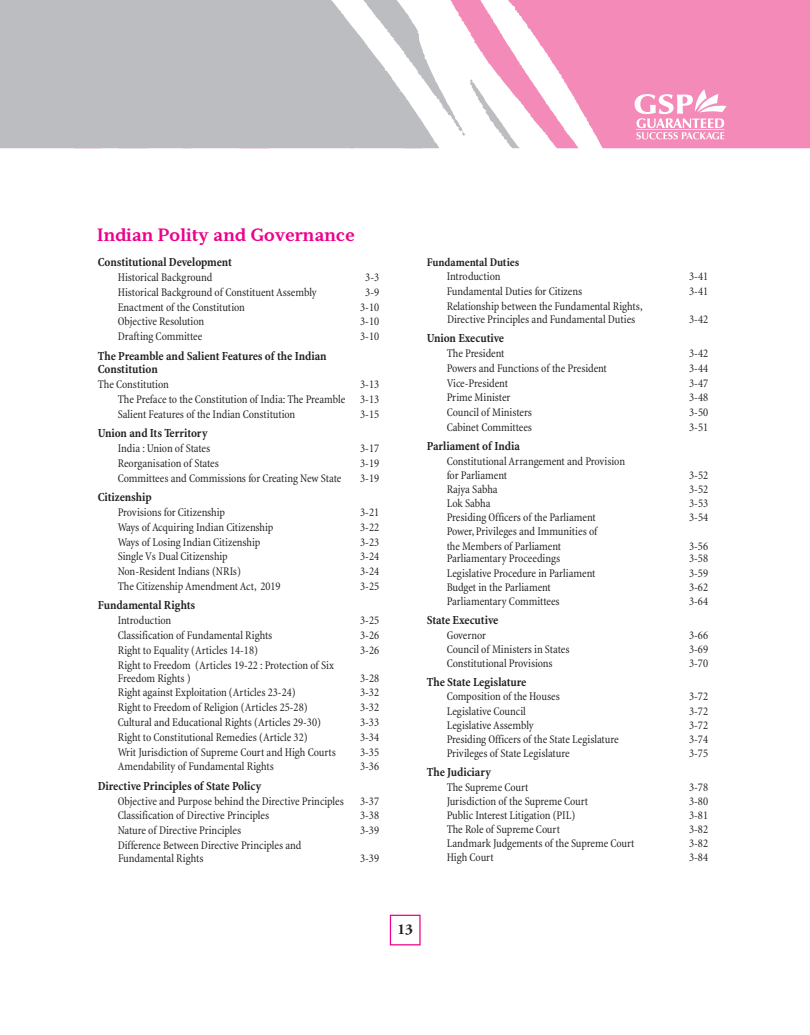
<style>
.page{position:relative;width:810px;height:1035px;background:#fff}
.page>*{position:absolute;margin:0;border:0;box-sizing:border-box;transform-origin:0 0}
.t1{font:700 17.5px "Serif 6 Beta";color:#ec008c}
.t2{font:700 15px "Adobe Garamond Pro";color:#231f20}
.t3{font:700 condensed 12.5px/13.9px "Minion";color:#231f20}
.t4{font:condensed 11.88px/12.9px "Minion";color:#231f20}
.t5{font:700 condensed 11.88px "Minion";color:#231f20}
</style>
<div class="page">
<svg style="left:599px;top:141px;width:211px;height:7px"></svg>
<svg style="left:422px;top:0;width:157px;height:148px"></svg>
<svg style="left:509px;top:0;width:301px;height:141px;background:#f498c1"></svg>
<div style="left:0;top:0;width:422px;height:148px;background:#bbbdc0"></div>
<div style="left:390px;top:915px;width:31px;height:30px;border:1px solid #ec008c"></div>
<svg style="left:635px;top:89px;width:92px;height:50px"></svg>
<h1 class="t1" style="left:97px;top:228px;width:260px">Indian Polity and Governance</h1>
<p class="t3" style="left:98px;top:256px;width:135px">Constitutional Development</p>
<p class="t4" style="left:118px;top:272px;width:96px">Historical Background</p>
<p class="t4" style="left:365px;top:272px;width:15px">3-3</p>
<p class="t4" style="left:118px;top:286px;width:201px">Historical Background of Constituent Assembly</p>
<p class="t4" style="left:365px;top:286px;width:15px">3-9</p>
<p class="t4" style="left:118px;top:301px;width:129px">Enactment of the Constitution</p>
<p class="t4" style="left:360px;top:301px;width:20px">3-10</p>
<p class="t4" style="left:118px;top:316px;width:88px">Objective Resolution</p>
<p class="t4" style="left:360px;top:316px;width:20px">3-10</p>
<p class="t4" style="left:118px;top:331px;width:86px">Drafting Committee</p>
<p class="t4" style="left:360px;top:331px;width:20px">3-10</p>
<p class="t3" style="left:98px;top:349px;width:230px">The Preamble and Salient Features of the Indian<br>Constitution</p>
<p class="t4" style="left:98px;top:379px;width:72px">The Constitution</p>
<p class="t4" style="left:118px;top:378px;width:263px;line-height:14.8px;text-align:justify;text-indent:242px">3-13<br>The Preface to the Constitution of India: The Preamble 3-13<br>Salient Features of the Indian Constitution</p>
<p class="t4" style="left:360px;top:409px;width:20px">3-15</p>
<p class="t3" style="left:98px;top:427px;width:111px">Union and Its Territory</p>
<p class="t4" style="left:118px;top:443px;width:94px">India : Union of States</p>
<p class="t4" style="left:360px;top:443px;width:20px">3-17</p>
<p class="t4" style="left:118px;top:458px;width:103px">Reorganisation of States</p>
<p class="t4" style="left:360px;top:458px;width:20px">3-19</p>
<p class="t4" style="left:118px;top:472px;width:225px">Committees and Commissions for Creating New State</p>
<p class="t4" style="left:360px;top:472px;width:20px">3-19</p>
<p class="t3" style="left:98px;top:491px;width:55px">Citizenship</p>
<p class="t4" style="left:118px;top:507px;width:109px">Provisions for Citizenship</p>
<p class="t4" style="left:360px;top:507px;width:20px">3-21</p>
<p class="t4" style="left:118px;top:521px;width:157px">Ways of Acquiring Indian Citizenship</p>
<p class="t4" style="left:360px;top:521px;width:20px">3-22</p>
<p class="t4" style="left:118px;top:536px;width:144px">Ways of Losing Indian Citizenship</p>
<p class="t4" style="left:360px;top:536px;width:20px">3-23</p>
<p class="t4" style="left:118px;top:551px;width:112px">Single Vs Dual Citizenship</p>
<p class="t4" style="left:360px;top:551px;width:20px">3-24</p>
<p class="t4" style="left:118px;top:566px;width:125px">Non-Resident Indians (NRIs)</p>
<p class="t4" style="left:360px;top:566px;width:20px">3-24</p>
<p class="t4" style="left:118px;top:581px;width:164px">The Citizenship Amendment Act, 2019</p>
<p class="t4" style="left:360px;top:581px;width:20px">3-25</p>
<p class="t3" style="left:98px;top:599px;width:99px">Fundamental Rights</p>
<p class="t4" style="left:118px;top:615px;width:55px">Introduction</p>
<p class="t4" style="left:360px;top:615px;width:20px">3-25</p>
<p class="t4" style="left:118px;top:630px;width:156px">Classification of Fundamental Rights</p>
<p class="t4" style="left:360px;top:630px;width:20px">3-26</p>
<p class="t4" style="left:118px;top:645px;width:142px">Right to Equality (Articles 14-18)</p>
<p class="t4" style="left:360px;top:645px;width:20px">3-26</p>
<p class="t4" style="left:118px;top:659px;width:218px">Right to Freedom (Articles 19-22 : Protection of Six<br>Freedom Rights )</p>
<p class="t4" style="left:360px;top:672px;width:20px">3-28</p>
<p class="t4" style="left:118px;top:687px;width:180px">Right against Exploitation (Articles 23-24)</p>
<p class="t4" style="left:360px;top:687px;width:20px">3-32</p>
<p class="t4" style="left:118px;top:702px;width:191px">Right to Freedom of Religion (Articles 25-28)</p>
<p class="t4" style="left:360px;top:702px;width:20px">3-32</p>
<p class="t4" style="left:118px;top:717px;width:205px">Cultural and Educational Rights (Articles 29-30)</p>
<p class="t4" style="left:360px;top:717px;width:20px">3-33</p>
<p class="t4" style="left:118px;top:731px;width:191px">Right to Constitutional Remedies (Article 32)</p>
<p class="t4" style="left:360px;top:731px;width:20px">3-34</p>
<p class="t4" style="left:118px;top:746px;width:220px">Writ Jurisdiction of Supreme Court and High Courts</p>
<p class="t4" style="left:360px;top:746px;width:20px">3-35</p>
<p class="t4" style="left:118px;top:761px;width:158px">Amendability of Fundamental Rights</p>
<p class="t4" style="left:360px;top:761px;width:20px">3-36</p>
<p class="t3" style="left:98px;top:780px;width:165px">Directive Principles of State Policy</p>
<p class="t4" style="left:118px;top:795px;width:228px">Objective and Purpose behind the Directive Principles</p>
<p class="t4" style="left:360px;top:795px;width:20px">3-37</p>
<p class="t4" style="left:118px;top:810px;width:153px">Classification of Directive Principles</p>
<p class="t4" style="left:360px;top:810px;width:20px">3-38</p>
<p class="t4" style="left:118px;top:825px;width:125px">Nature of Directive Principles</p>
<p class="t4" style="left:360px;top:825px;width:20px">3-39</p>
<p class="t4" style="left:118px;top:840px;width:185px">Difference Between Directive Principles and<br>Fundamental Rights</p>
<p class="t4" style="left:360px;top:853px;width:20px">3-39</p>
<p class="t5" style="left:427px;top:257px;width:94px">Fundamental Duties</p>
<p class="t4" style="left:447px;top:271px;width:55px">Introduction</p>
<p class="t4" style="left:689px;top:271px;width:20px">3-41</p>
<p class="t4" style="left:447px;top:286px;width:137px">Fundamental Duties for Citizens</p>
<p class="t4" style="left:689px;top:286px;width:20px">3-41</p>
<p class="t4" style="left:447px;top:301px;width:197px">Relationship between the Fundamental Rights,<br>Directive Principles and Fundamental Duties</p>
<p class="t4" style="left:689px;top:313px;width:20px">3-42</p>
<p class="t3" style="left:427px;top:332px;width:79px">Union Executive</p>
<p class="t4" style="left:447px;top:348px;width:59px">The President</p>
<p class="t4" style="left:689px;top:348px;width:20px">3-42</p>
<p class="t4" style="left:447px;top:362px;width:162px">Powers and Functions of the President</p>
<p class="t4" style="left:689px;top:362px;width:20px">3-44</p>
<p class="t4" style="left:447px;top:377px;width:63px">Vice-President</p>
<p class="t4" style="left:689px;top:377px;width:20px">3-47</p>
<p class="t4" style="left:447px;top:392px;width:65px">Prime Minister</p>
<p class="t4" style="left:689px;top:392px;width:20px">3-48</p>
<p class="t4" style="left:447px;top:407px;width:87px">Council of Ministers</p>
<p class="t4" style="left:689px;top:407px;width:20px">3-50</p>
<p class="t4" style="left:447px;top:422px;width:87px">Cabinet Committees</p>
<p class="t4" style="left:689px;top:422px;width:20px">3-51</p>
<p class="t3" style="left:427px;top:440px;width:95px">Parliament of India</p>
<p class="t4" style="left:447px;top:455px;width:180px;line-height:14.1px">Constitutional Arrangement and Provision for Parliament</p>
<p class="t4" style="left:689px;top:469px;width:20px">3-52</p>
<p class="t4" style="left:447px;top:484px;width:53px">Rajya Sabha</p>
<p class="t4" style="left:689px;top:484px;width:20px">3-52</p>
<p class="t4" style="left:447px;top:498px;width:45px">Lok Sabha</p>
<p class="t4" style="left:689px;top:498px;width:20px">3-53</p>
<p class="t4" style="left:447px;top:512px;width:150px">Presiding Officers of the Parliament</p>
<p class="t4" style="left:689px;top:512px;width:20px">3-54</p>
<p class="t4" style="left:447px;top:525px;width:152px;line-height:14.1px">Power, Privileges and Immunities of the Members of Parliament</p>
<p class="t4" style="left:689px;top:540px;width:20px">3-56</p>
<p class="t4" style="left:447px;top:553px;width:115px">Parliamentary Proceedings</p>
<p class="t4" style="left:689px;top:553px;width:20px">3-58</p>
<p class="t4" style="left:447px;top:567px;width:150px">Legislative Procedure in Parliament</p>
<p class="t4" style="left:689px;top:567px;width:20px">3-59</p>
<p class="t4" style="left:447px;top:581px;width:106px">Budget in the Parliament</p>
<p class="t4" style="left:689px;top:581px;width:20px">3-62</p>
<p class="t4" style="left:447px;top:596px;width:115px">Parliamentary Committees</p>
<p class="t4" style="left:689px;top:596px;width:20px">3-64</p>
<p class="t3" style="left:427px;top:614px;width:73px">State Executive</p>
<p class="t4" style="left:447px;top:629px;width:41px">Governor</p>
<p class="t4" style="left:689px;top:629px;width:20px">3-66</p>
<p class="t4" style="left:447px;top:643px;width:124px">Council of Ministers in States</p>
<p class="t4" style="left:689px;top:643px;width:20px">3-69</p>
<p class="t4" style="left:447px;top:657px;width:108px">Constitutional Provisions</p>
<p class="t4" style="left:689px;top:657px;width:20px">3-70</p>
<p class="t3" style="left:427px;top:676px;width:101px">The State Legislature</p>
<p class="t4" style="left:447px;top:691px;width:115px">Composition of the Houses</p>
<p class="t4" style="left:689px;top:691px;width:20px">3-72</p>
<p class="t4" style="left:447px;top:705px;width:81px">Legislative Council</p>
<p class="t4" style="left:689px;top:705px;width:20px">3-72</p>
<p class="t4" style="left:447px;top:719px;width:89px">Legislative Assembly</p>
<p class="t4" style="left:689px;top:719px;width:20px">3-72</p>
<p class="t4" style="left:447px;top:733px;width:173px">Presiding Officers of the State Legislature</p>
<p class="t4" style="left:689px;top:733px;width:20px">3-74</p>
<p class="t4" style="left:447px;top:748px;width:125px">Privileges of State Legislature</p>
<p class="t4" style="left:689px;top:748px;width:20px">3-75</p>
<p class="t3" style="left:427px;top:766px;width:66px">The Judiciary</p>
<p class="t4" style="left:447px;top:781px;width:83px">The Supreme Court</p>
<p class="t4" style="left:689px;top:781px;width:20px">3-78</p>
<p class="t4" style="left:447px;top:795px;width:143px">Jurisdiction of the Supreme Court</p>
<p class="t4" style="left:689px;top:795px;width:20px">3-80</p>
<p class="t4" style="left:447px;top:810px;width:130px">Public Interest Litigation (PIL)</p>
<p class="t4" style="left:689px;top:810px;width:20px">3-81</p>
<p class="t4" style="left:447px;top:824px;width:115px">The Role of Supreme Court</p>
<p class="t4" style="left:689px;top:824px;width:20px">3-82</p>
<p class="t4" style="left:447px;top:838px;width:189px">Landmark Judgements of the Supreme Court</p>
<p class="t4" style="left:689px;top:838px;width:20px">3-82</p>
<p class="t4" style="left:447px;top:852px;width:49px">High Court</p>
<p class="t4" style="left:689px;top:852px;width:20px">3-84</p>
<p class="t2" style="left:397px;top:924px;width:17px">13</p>
</div>
